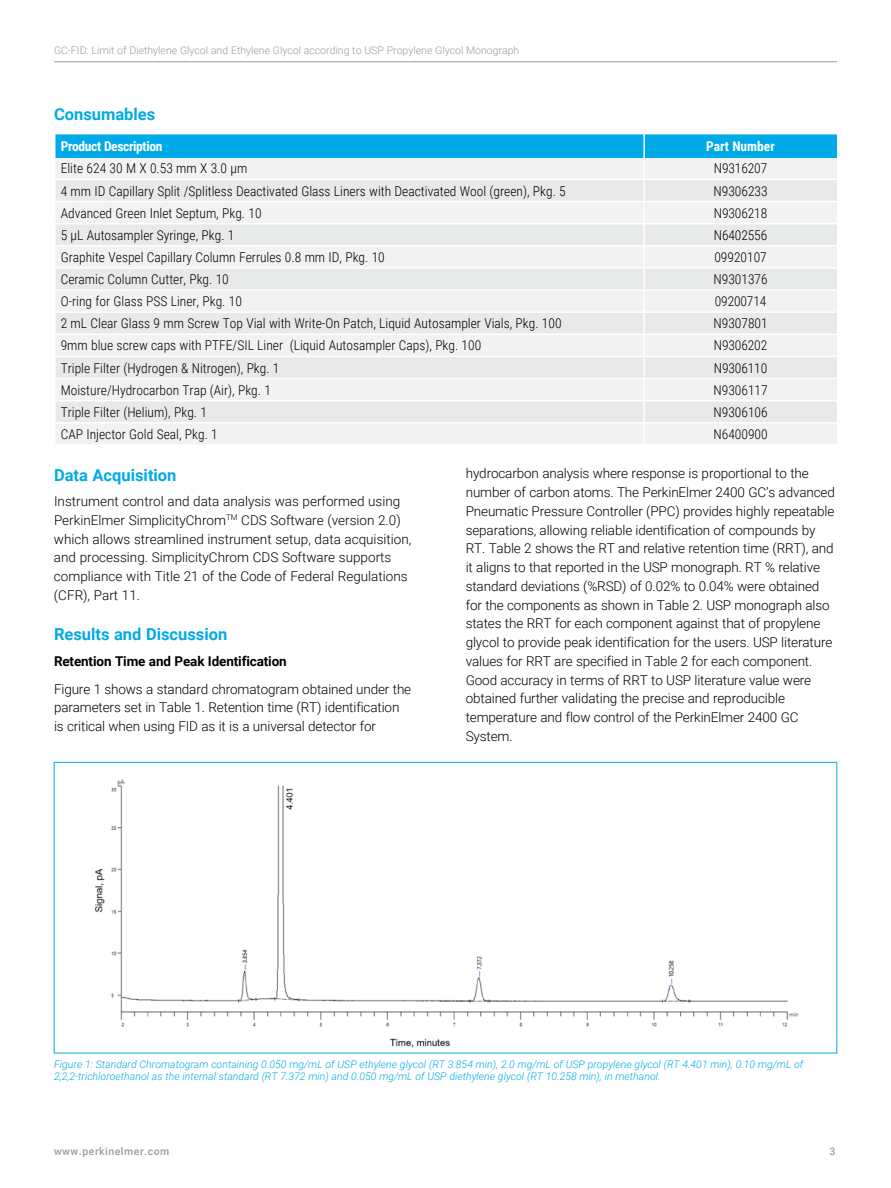
<style>
.page{position:relative;width:891px;height:1188px;background:#fff}
.page>*{position:absolute;margin:0;border:0;box-sizing:border-box;transform-origin:0 0}
.t1{font:700 16.5px "Roboto";color:#00aae7}
.t2{font:300 13.5px/18.8px "Roboto";letter-spacing:-.01em;color:#000}
.t3{font:300 13.5px "Roboto Condensed";color:#000}
.t4{font:700 13.5px "Roboto";letter-spacing:-.01em;color:#000}
.t5{font:700 13.5px "Roboto Condensed";letter-spacing:-.025em;color:#fff}
.t6{font:700 13.5px "Roboto Condensed";color:#fff}
.t7{font:italic 300 10.5px/12px "Roboto";color:#00aae7}
.t8{font:300 10.5px "Roboto";color:#999b9e}
.t9{font:500 10.5px "Roboto";letter-spacing:.05em;color:#999b9e}
</style>
<div class="page">
<hr style="left:54px;top:61px;width:783px;height:1px;background:#999b9e">
<div style="left:56px;top:134px;width:781px;height:24px;background:#00aae7"></div>
<div style="left:56px;top:158px;width:781px;height:286px;background:#f2f2f3"></div>
<svg style="left:56px;top:180px;width:781px;height:242px;fill:#e8e9e9"></svg>
<hr style="left:643px;top:134px;width:2px;height:24px;background:#fff">
<hr style="left:643px;top:158px;width:2px;height:21px;background:#fff">
<hr style="left:54px;top:179px;width:590px;height:1px;background:#fff">
<hr style="left:644px;top:179px;width:193px;height:1px;background:#fff">
<hr style="left:643px;top:180px;width:2px;height:21px;background:#fff">
<hr style="left:54px;top:201px;width:590px;height:1px;background:#fff">
<hr style="left:644px;top:201px;width:193px;height:1px;background:#fff">
<hr style="left:643px;top:202px;width:2px;height:21px;background:#fff">
<hr style="left:54px;top:223px;width:590px;height:1px;background:#fff">
<hr style="left:644px;top:223px;width:193px;height:1px;background:#fff">
<hr style="left:643px;top:224px;width:2px;height:21px;background:#fff">
<hr style="left:54px;top:245px;width:590px;height:2px;background:#fff">
<hr style="left:644px;top:245px;width:193px;height:2px;background:#fff">
<hr style="left:643px;top:247px;width:2px;height:20px;background:#fff">
<hr style="left:54px;top:267px;width:590px;height:2px;background:#fff">
<hr style="left:644px;top:267px;width:193px;height:2px;background:#fff">
<hr style="left:643px;top:269px;width:2px;height:20px;background:#fff">
<hr style="left:54px;top:289px;width:590px;height:2px;background:#fff">
<hr style="left:644px;top:289px;width:193px;height:2px;background:#fff">
<hr style="left:643px;top:291px;width:2px;height:20px;background:#fff">
<hr style="left:54px;top:311px;width:590px;height:2px;background:#fff">
<hr style="left:644px;top:311px;width:193px;height:2px;background:#fff">
<hr style="left:643px;top:313px;width:2px;height:21px;background:#fff">
<hr style="left:54px;top:334px;width:590px;height:1px;background:#fff">
<hr style="left:644px;top:334px;width:193px;height:1px;background:#fff">
<hr style="left:643px;top:335px;width:2px;height:21px;background:#fff">
<hr style="left:54px;top:356px;width:590px;height:1px;background:#fff">
<hr style="left:644px;top:356px;width:193px;height:1px;background:#fff">
<hr style="left:643px;top:357px;width:2px;height:21px;background:#fff">
<hr style="left:54px;top:378px;width:590px;height:1px;background:#fff">
<hr style="left:644px;top:378px;width:193px;height:1px;background:#fff">
<hr style="left:643px;top:379px;width:2px;height:21px;background:#fff">
<hr style="left:54px;top:400px;width:590px;height:1px;background:#fff">
<hr style="left:644px;top:400px;width:193px;height:1px;background:#fff">
<hr style="left:643px;top:401px;width:2px;height:21px;background:#fff">
<hr style="left:54px;top:422px;width:590px;height:2px;background:#fff">
<hr style="left:644px;top:422px;width:193px;height:2px;background:#fff">
<hr style="left:643px;top:424px;width:2px;height:20px;background:#fff">
<img style="left:95px;top:779px;width:704px;height:269px">
<p class="t8" style="left:54px;top:43px;width:467px">GC-FID: Limit of Diethylene Glycol and Ethylene Glycol according to USP Propylene Glycol Monograph</p>
<p class="t1" style="left:54px;top:103px;width:103px">Consumables</p>
<p class="t5" style="left:61px;top:137px;width:103px">Product Description</p>
<p class="t6" style="left:706px;top:137px;width:70px">Part Number</p>
<p class="t3" style="left:61px;top:159px;width:188px">Elite 624 30 M X 0.53 mm X 3.0 µm</p>
<p class="t3" style="left:714px;top:159px;width:55px">N9316207</p>
<p class="t3" style="left:61px;top:181px;width:507px">4 mm ID Capillary Split /Splitless Deactivated Glass Liners with Deactivated Wool (green), Pkg. 5</p>
<p class="t3" style="left:713px;top:181px;width:56px">N9306233</p>
<p class="t3" style="left:61px;top:203px;width:202px">Advanced Green Inlet Septum, Pkg. 10</p>
<p class="t3" style="left:714px;top:203px;width:55px">N9306218</p>
<p class="t3" style="left:61px;top:226px;width:175px">5 µL Autosampler Syringe, Pkg. 1</p>
<p class="t3" style="left:714px;top:226px;width:55px">N6402556</p>
<p class="t3" style="left:61px;top:248px;width:326px">Graphite Vespel Capillary Column Ferrules 0.8 mm ID, Pkg. 10</p>
<p class="t3" style="left:714px;top:248px;width:54px">09920107</p>
<p class="t3" style="left:61px;top:270px;width:170px">Ceramic Column Cutter, Pkg. 10</p>
<p class="t3" style="left:713px;top:270px;width:56px">N9301376</p>
<p class="t3" style="left:61px;top:292px;width:183px">O-ring for Glass PSS Liner, Pkg. 10</p>
<p class="t3" style="left:715px;top:292px;width:53px">09200714</p>
<p class="t3" style="left:61px;top:314px;width:502px">2 mL Clear Glass 9 mm Screw Top Vial with Write-On Patch, Liquid Autosampler Vials, Pkg. 100</p>
<p class="t3" style="left:713px;top:314px;width:56px">N9307801</p>
<p class="t3" style="left:61px;top:336px;width:422px">9mm blue screw caps with PTFE/SIL Liner (Liquid Autosampler Caps), Pkg. 100</p>
<p class="t3" style="left:714px;top:336px;width:55px">N9306202</p>
<p class="t3" style="left:61px;top:358px;width:220px">Triple Filter (Hydrogen &amp; Nitrogen), Pkg. 1</p>
<p class="t3" style="left:714px;top:358px;width:55px">N9306110</p>
<p class="t3" style="left:61px;top:380px;width:212px">Moisture/Hydrocarbon Trap (Air), Pkg. 1</p>
<p class="t3" style="left:713px;top:380px;width:56px">N9306117</p>
<p class="t3" style="left:61px;top:403px;width:148px">Triple Filter (Helium), Pkg. 1</p>
<p class="t3" style="left:713px;top:403px;width:56px">N9306106</p>
<p class="t3" style="left:61px;top:425px;width:159px">CAP Injector Gold Seal, Pkg. 1</p>
<p class="t3" style="left:713px;top:425px;width:56px">N6400900</p>
<p class="t1" style="left:54px;top:463px;width:124px">Data Acquisition</p>
<p class="t2" style="left:54px;top:492px;width:359px">Instrument control and data analysis was performed using PerkinElmer SimplicityChrom<sup>TM</sup> CDS Software (version 2.0) which allows streamlined instrument setup, data acquisition, and processing. SimplicityChrom CDS Software supports compliance with Title 21 of the Code of Federal Regulations (CFR), Part 11.</p>
<p class="t1" style="left:54px;top:623px;width:175px">Results and Discussion</p>
<p class="t4" style="left:54px;top:652px;width:234px">Retention Time and Peak Identification</p>
<p class="t2" style="left:54px;top:679px;width:359px">Figure 1 shows a standard chromatogram obtained under the parameters set in Table 1. Retention time (RT) identification is critical when using FID as it is a universal detector for</p>
<p class="t2" style="left:466px;top:464px;width:371px">hydrocarbon analysis where response is proportional to the number of carbon atoms. The PerkinElmer 2400 GC’s advanced Pneumatic Pressure Controller (PPC) provides highly repeatable separations, allowing reliable identification of compounds by RT. Table 2 shows the RT and relative retention time (RRT), and it aligns to that reported in the USP monograph. RT % relative standard deviations (%RSD) of 0.02% to 0.04% were obtained for the components as shown in Table 2. USP monograph also states the RRT for each component against that of propylene glycol to provide peak identification for the users. USP literature values for RRT are specified in Table 2 for each component.<br>Good accuracy in terms of RRT to USP literature value were obtained further validating the precise and reproducible temperature and flow control of the PerkinElmer 2400 GC System.</p>
<p class="t7" style="left:54px;top:1058px;width:751px">Figure 1: Standard Chromatogram containing 0.050 mg/mL of USP ethylene glycol (RT 3.854 min), 2.0 mg/mL of USP propylene glycol (RT 4.401 min), 0.10 mg/mL of<br>2,2,2-trichloroethanol as the internal standard (RT 7.372 min) and 0.050 mg/mL of USP diethylene glycol (RT 10.258 min), in methanol.</p>
<p class="t9" style="left:54px;top:1144px;width:117px">www.perkinelmer.com</p>
<p class="t9" style="left:829px;top:1144px;width:7px">3</p>
</div>
